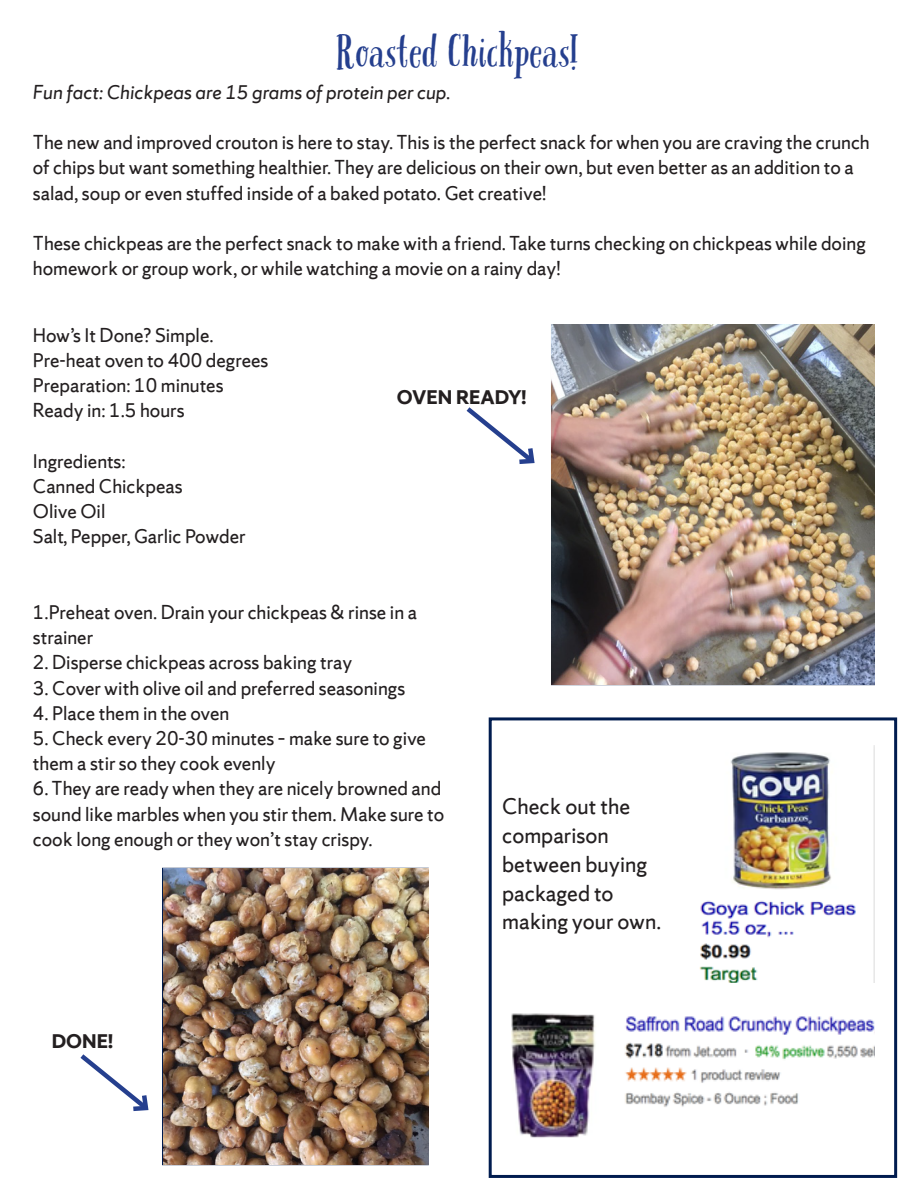
<style>
.page{position:relative;width:918px;height:1188px;background:#fff}
.page>*{position:absolute;margin:0;border:0;box-sizing:border-box;transform-origin:0 0}
.t1{font:40.5px "Pacific Northwest Letters";color:#253f8e}
.t2{font:24px/28.8px "Sherman Sans";color:#231f20}
.t3{font:21px/25.2px "Sherman Sans";color:#231f20}
.t4{font:italic 21px "Sherman Sans";color:#231f20}
.t5{font:700 21px "Sherman Sans";color:#231f20}
</style>
<div class="page">
<img style="left:552px;top:325px;width:322px;height:359px">
<img style="left:163px;top:868px;width:265px;height:297px">
<img style="left:699px;top:745px;width:176px;height:238px">
<img style="left:511px;top:1013px;width:364px;height:125px">
<div style="left:489px;top:717px;width:408px;height:461px;border:3px solid #001c4f"></div>
<svg style="left:466px;top:407px;width:69px;height:57px"></svg>
<svg style="left:80px;top:1054px;width:69px;height:57px"></svg>
<p class="t1" style="left:337px;top:27px;width:245px">Roasted Chickpeas!</p>
<p class="t4" style="left:33px;top:80px;width:419px">Fun fact: Chickpeas are 15 grams of protein per cup.</p>
<p class="t3" style="left:33px;top:130px;width:838px">The new and improved crouton is here to stay. This is the perfect snack for when you are craving the crunch of chips but want something healthier. They are delicious on their own, but even better as an addition to a salad, soup or even stuffed inside of a baked potato. Get creative!</p>
<p class="t3" style="left:33px;top:231px;width:834px">These chickpeas are the perfect snack to make with a friend. Take turns checking on chickpeas while doing homework or group work, or while watching a movie on a rainy day!</p>
<p class="t3" style="left:33px;top:322px;width:237px">How’s It Done? Simple.<br>Pre-heat oven to 400 degrees<br>Preparation: 10 minutes<br>Ready in: 1.5 hours</p>
<p class="t3" style="left:33px;top:448px;width:214px">Ingredients:<br>Canned Chickpeas<br>Olive Oil<br>Salt, Pepper, Garlic Powder</p>
<h2 class="t5" style="left:397px;top:384px;width:131px">OVEN READY!</h2>
<p class="t3" style="left:33px;top:600px;width:386px">1.Preheat oven. Drain your chickpeas &amp; rinse in a strainer</p>
<p class="t3" style="left:33px;top:650px;width:321px">2. Disperse chickpeas across baking tray</p>
<p class="t3" style="left:33px;top:675px;width:374px">3. Cover with olive oil and preferred seasonings</p>
<p class="t3" style="left:33px;top:700px;width:198px">4. Place them in the oven</p>
<p class="t3" style="left:33px;top:726px;width:395px">5. Check every 20-30 minutes – make sure to give them a stir so they cook evenly</p>
<p class="t3" style="left:33px;top:776px;width:413px">6. They are ready when they are nicely browned and sound like marbles when you stir them. Make sure to cook long enough or they won’t stay crispy.</p>
<h2 class="t5" style="left:52px;top:1028px;width:63px">DONE!</h2>
<p class="t2" style="left:502px;top:792px;width:160px">Check out the comparison between buying packaged to making your own.</p>
</div>
